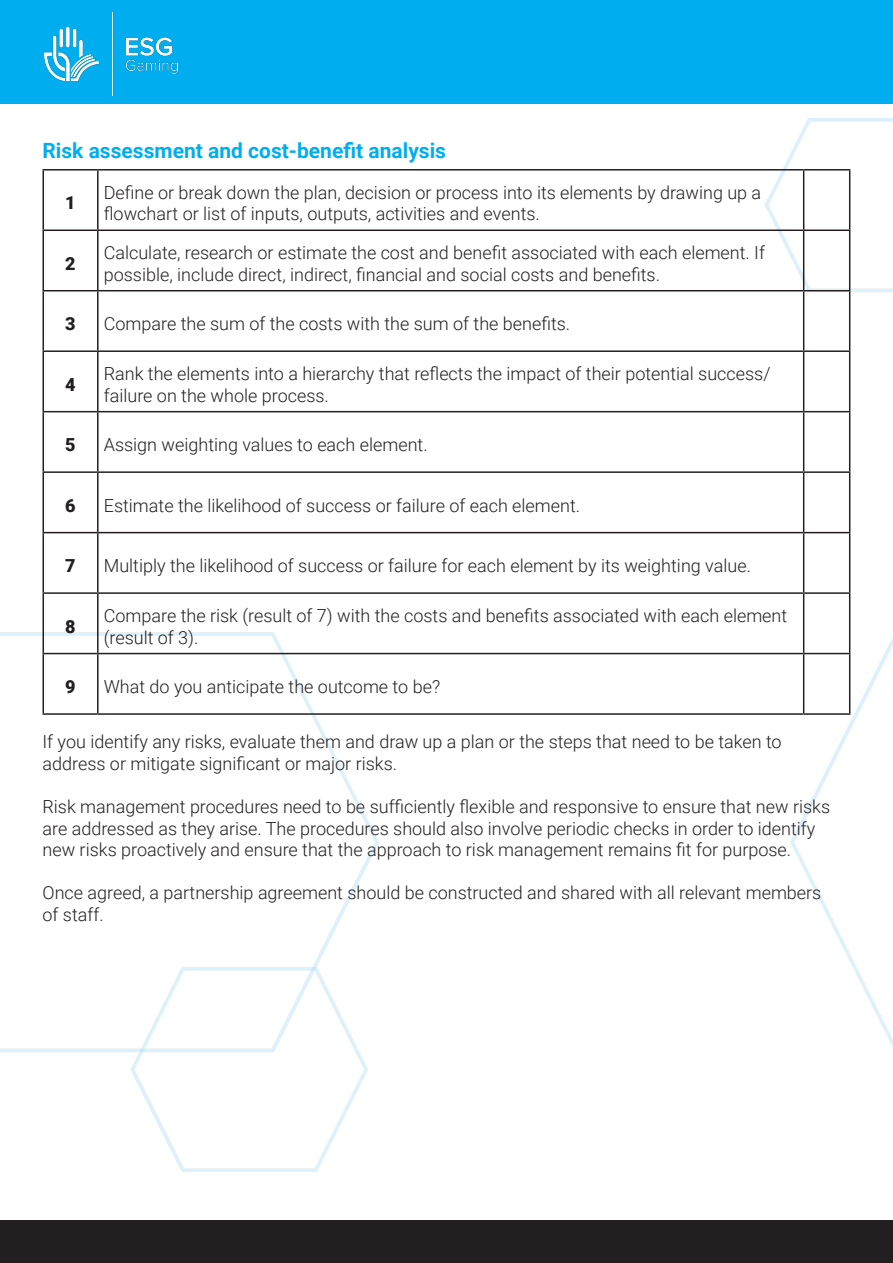
<style>
.page{position:relative;width:893px;height:1263px;background:#fff}
.page>*{position:absolute;margin:0;border:0;box-sizing:border-box;transform-origin:0 0}
.Headings{font:700 21px "Roboto";color:#00aeef}
.Main{font:300 18px/21.6px "Roboto";color:#231f20}
.t1{font:900 18px "Roboto";color:#231f20}
</style>
<div class="page">
<img style="left:0;top:153px;width:791px;height:1019px">
<div style="left:0;top:0;width:893px;height:104px;background:#00aeef"></div>
<div style="left:0;top:1220px;width:893px;height:43px;background:#231f20"></div>
<img style="left:44px;top:13px;width:134px;height:82px">
<img style="left:791px;top:118px;width:102px;height:929px">
<hr style="left:43px;top:169px;width:55px;height:2px;background:#231f20">
<hr style="left:43px;top:171px;width:1px;height:58px;background:#231f20">
<hr style="left:98px;top:169px;width:706px;height:2px;background:#231f20">
<hr style="left:97px;top:171px;width:2px;height:58px;background:#231f20">
<hr style="left:804px;top:169px;width:46px;height:2px;background:#231f20">
<hr style="left:803px;top:171px;width:1px;height:58px;background:#231f20">
<hr style="left:849px;top:171px;width:1px;height:58px;background:#231f20">
<hr style="left:43px;top:229px;width:55px;height:2px;background:#231f20">
<hr style="left:43px;top:231px;width:1px;height:59px;background:#231f20">
<hr style="left:98px;top:229px;width:706px;height:2px;background:#231f20">
<hr style="left:97px;top:231px;width:2px;height:59px;background:#231f20">
<hr style="left:804px;top:229px;width:46px;height:2px;background:#231f20">
<hr style="left:803px;top:231px;width:1px;height:59px;background:#231f20">
<hr style="left:849px;top:231px;width:1px;height:59px;background:#231f20">
<hr style="left:43px;top:290px;width:55px;height:1px;background:#231f20">
<hr style="left:43px;top:291px;width:1px;height:59px;background:#231f20">
<hr style="left:98px;top:290px;width:706px;height:1px;background:#231f20">
<hr style="left:97px;top:291px;width:2px;height:59px;background:#231f20">
<hr style="left:804px;top:290px;width:46px;height:1px;background:#231f20">
<hr style="left:803px;top:291px;width:1px;height:59px;background:#231f20">
<hr style="left:849px;top:291px;width:1px;height:59px;background:#231f20">
<hr style="left:43px;top:350px;width:55px;height:2px;background:#231f20">
<hr style="left:43px;top:352px;width:1px;height:59px;background:#231f20">
<hr style="left:98px;top:350px;width:706px;height:2px;background:#231f20">
<hr style="left:97px;top:352px;width:2px;height:59px;background:#231f20">
<hr style="left:804px;top:350px;width:46px;height:2px;background:#231f20">
<hr style="left:803px;top:352px;width:1px;height:59px;background:#231f20">
<hr style="left:849px;top:352px;width:1px;height:59px;background:#231f20">
<hr style="left:43px;top:411px;width:55px;height:1px;background:#231f20">
<hr style="left:43px;top:412px;width:1px;height:59px;background:#231f20">
<hr style="left:98px;top:411px;width:706px;height:1px;background:#231f20">
<hr style="left:97px;top:412px;width:2px;height:59px;background:#231f20">
<hr style="left:804px;top:411px;width:46px;height:1px;background:#231f20">
<hr style="left:803px;top:412px;width:1px;height:59px;background:#231f20">
<hr style="left:849px;top:412px;width:1px;height:59px;background:#231f20">
<hr style="left:43px;top:471px;width:55px;height:2px;background:#231f20">
<hr style="left:43px;top:473px;width:1px;height:59px;background:#231f20">
<hr style="left:98px;top:471px;width:706px;height:2px;background:#231f20">
<hr style="left:97px;top:473px;width:2px;height:59px;background:#231f20">
<hr style="left:804px;top:471px;width:46px;height:2px;background:#231f20">
<hr style="left:803px;top:473px;width:1px;height:59px;background:#231f20">
<hr style="left:849px;top:473px;width:1px;height:59px;background:#231f20">
<hr style="left:43px;top:532px;width:55px;height:1px;background:#231f20">
<hr style="left:43px;top:533px;width:1px;height:59px;background:#231f20">
<hr style="left:98px;top:532px;width:706px;height:1px;background:#231f20">
<hr style="left:97px;top:533px;width:2px;height:59px;background:#231f20">
<hr style="left:804px;top:532px;width:46px;height:1px;background:#231f20">
<hr style="left:803px;top:533px;width:1px;height:59px;background:#231f20">
<hr style="left:849px;top:533px;width:1px;height:59px;background:#231f20">
<hr style="left:43px;top:592px;width:55px;height:2px;background:#231f20">
<hr style="left:43px;top:594px;width:1px;height:59px;background:#231f20">
<hr style="left:98px;top:592px;width:706px;height:2px;background:#231f20">
<hr style="left:97px;top:594px;width:2px;height:59px;background:#231f20">
<hr style="left:804px;top:592px;width:46px;height:2px;background:#231f20">
<hr style="left:803px;top:594px;width:1px;height:59px;background:#231f20">
<hr style="left:849px;top:594px;width:1px;height:59px;background:#231f20">
<hr style="left:43px;top:653px;width:55px;height:1px;background:#231f20">
<hr style="left:43px;top:654px;width:1px;height:59px;background:#231f20">
<hr style="left:98px;top:653px;width:706px;height:1px;background:#231f20">
<hr style="left:97px;top:654px;width:2px;height:59px;background:#231f20">
<hr style="left:804px;top:653px;width:46px;height:1px;background:#231f20">
<hr style="left:803px;top:654px;width:1px;height:59px;background:#231f20">
<hr style="left:849px;top:654px;width:1px;height:59px;background:#231f20">
<hr style="left:43px;top:713px;width:55px;height:2px;background:#231f20">
<hr style="left:98px;top:713px;width:706px;height:2px;background:#231f20">
<hr style="left:804px;top:713px;width:46px;height:2px;background:#231f20">
<p class="Headings" style="left:43px;top:136px;width:405px">Risk assessment and cost-benefit analysis</p>
<p class="t1" style="left:65px;top:190px;width:12px">1</p>
<p class="Main" style="left:104px;top:181px;width:659px">Define or break down the plan, decision or process into its elements by drawing up a flowchart or list of inputs, outputs, activities and events.</p>
<p class="t1" style="left:65px;top:251px;width:12px">2</p>
<p class="Main" style="left:104px;top:241px;width:663px">Calculate, research or estimate the cost and benefit associated with each element. If possible, include direct, indirect, financial and social costs and benefits.</p>
<p class="t1" style="left:65px;top:311px;width:12px">3</p>
<p class="Main" style="left:104px;top:312px;width:468px">Compare the sum of the costs with the sum of the benefits.</p>
<p class="t1" style="left:65px;top:372px;width:12px">4</p>
<p class="Main" style="left:104px;top:362px;width:668px">Rank the elements into a hierarchy that reflects the impact of their potential success/ failure on the whole process.</p>
<p class="t1" style="left:65px;top:432px;width:12px">5</p>
<p class="Main" style="left:104px;top:433px;width:325px">Assign weighting values to each element.</p>
<p class="t1" style="left:65px;top:493px;width:12px">6</p>
<p class="Main" style="left:104px;top:494px;width:478px">Estimate the likelihood of success or failure of each element.</p>
<p class="t1" style="left:65px;top:553px;width:12px">7</p>
<p class="Main" style="left:104px;top:554px;width:649px">Multiply the likelihood of success or failure for each element by its weighting value.</p>
<p class="t1" style="left:65px;top:614px;width:12px">8</p>
<p class="Main" style="left:104px;top:604px;width:685px">Compare the risk (result of 7) with the costs and benefits associated with each element (result of 3).</p>
<p class="t1" style="left:65px;top:674px;width:12px">9</p>
<p class="Main" style="left:104px;top:675px;width:338px">What do you anticipate the outcome to be?</p>
<p class="Main" style="left:43px;top:730px;width:741px">If you identify any risks, evaluate them and draw up a plan or the steps that need to be taken to address or mitigate significant or major risks.</p>
<p class="Main" style="left:43px;top:795px;width:789px">Risk management procedures need to be sufficiently flexible and responsive to ensure that new risks are addressed as they arise. The procedures should also involve periodic checks in order to identify new risks proactively and ensure that the approach to risk management remains fit for purpose.</p>
<p class="Main" style="left:43px;top:881px;width:780px">Once agreed, a partnership agreement should be constructed and shared with all relevant members of staff.</p>
</div>
